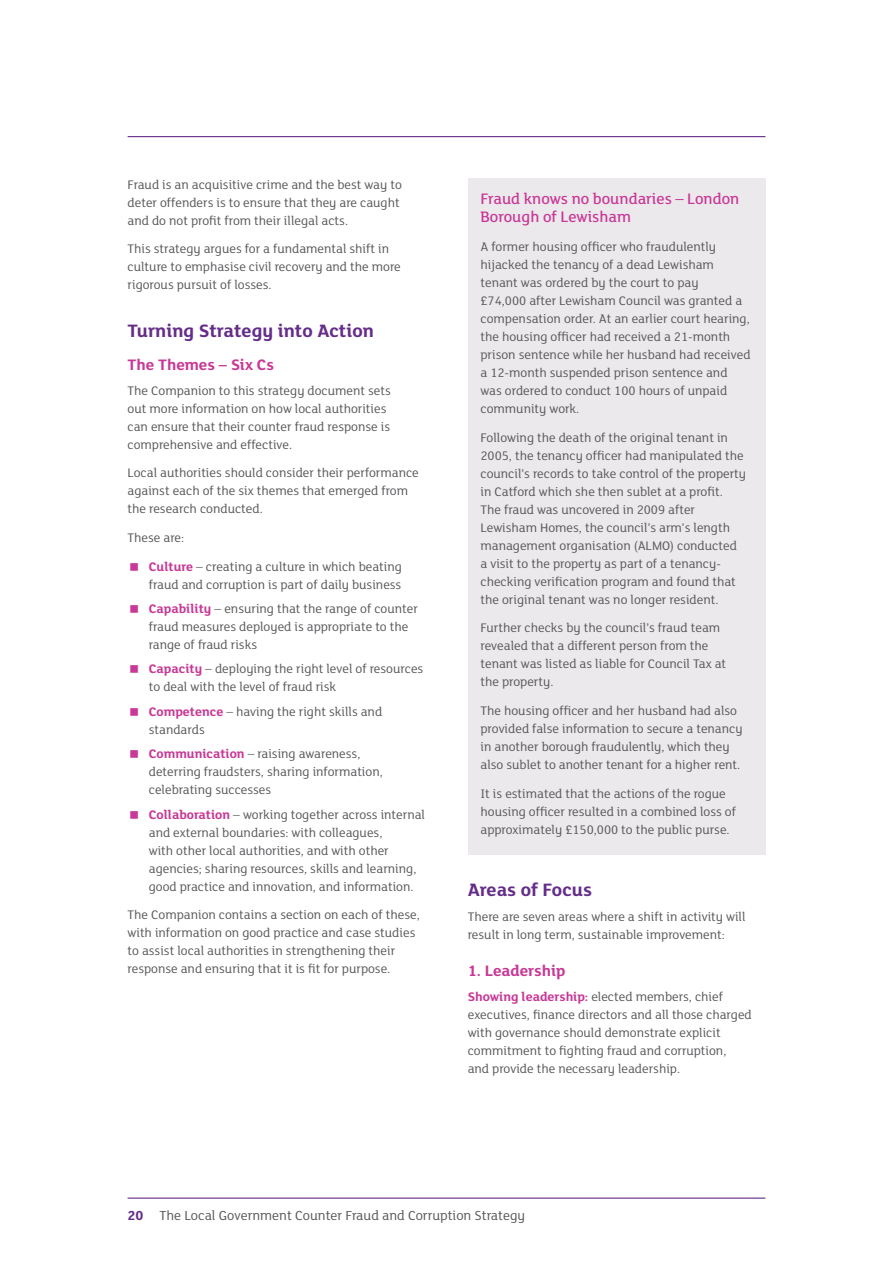
<style>
.page{position:relative;width:893px;height:1263px;background:#fff}
.page>*{position:absolute;margin:0;border:0;box-sizing:border-box;transform-origin:0 0}
.Subhead_A_13_16_bd{font:700 19.5px "FS Lola";color:#642d89}
.Case_Study{font:500 16.5px/18.8px "FS Lola";color:#c83896}
.Subhead_B_11_13_Bold{font:700 16.5px "FS Lola";color:#c83896}
.t1{font:14.25px "FS Lola";color:#57585a}
.Body_Copy_9_12{font:13.5px/18px "FS Lola";color:#57585a}
.s1{font-weight:700;color:#c83896}
.s2{font-weight:700;color:#642d89}
</style>
<div class="page">
<hr style="left:128px;top:1197px;width:637px;height:2px;background:#642d89">
<hr style="left:128px;top:136px;width:637px;height:1px;background:#642d89">
<div style="left:468px;top:179px;width:297px;height:676px;background:#ece9ec"></div>
<p class="Body_Copy_9_12" style="left:128px;top:175px;width:276px">Fraud is an acquisitive crime and the best way to deter offenders is to ensure that they are caught and do not profit from their illegal acts.</p>
<p class="Body_Copy_9_12" style="left:128px;top:239px;width:275px">This strategy argues for a fundamental shift in culture to emphasise civil recovery and the more rigorous pursuit of losses.</p>
<p class="Subhead_A_13_16_bd" style="left:128px;top:317px;width:248px">Turning Strategy into Action</p>
<p class="Subhead_B_11_13_Bold" style="left:128px;top:354px;width:148px">The Themes – Six Cs</p>
<p class="Body_Copy_9_12" style="left:128px;top:381px;width:265px">The Companion to this strategy document sets out more information on how local authorities can ensure that their counter fraud response is comprehensive and effective.</p>
<p class="Body_Copy_9_12" style="left:128px;top:463px;width:293px">Local authorities should consider their performance against each of the six themes that emerged from the research conducted.</p>
<p class="Body_Copy_9_12" style="left:128px;top:528px;width:58px">These are:</p>
<p class="Body_Copy_9_12" style="left:149px;top:557px;width:255px"><span class="s1">Culture</span> – creating a culture in which beating fraud and corruption is part of daily business</p>
<p class="Body_Copy_9_12" style="left:149px;top:599px;width:271px"><span class="s1">Capability</span> – ensuring that the range of counter fraud measures deployed is appropriate to the range of fraud risks</p>
<p class="Body_Copy_9_12" style="left:149px;top:659px;width:276px"><span class="s1">Capacity</span> – deploying the right level of resources to deal with the level of fraud risk</p>
<p class="Body_Copy_9_12" style="left:149px;top:702px;width:235px"><span class="s1">Competence</span> – having the right skills and standards</p>
<p class="Body_Copy_9_12" style="left:149px;top:744px;width:236px"><span class="s1">Communication</span> – raising awareness, deterring fraudsters, sharing information, celebrating successes</p>
<p class="Body_Copy_9_12" style="left:149px;top:805px;width:278px"><span class="s1">Collaboration</span> – working together across internal and external boundaries: with colleagues,<br>with other local authorities, and with other agencies; sharing resources, skills and learning, good practice and innovation, and information.</p>
<p class="Body_Copy_9_12" style="left:128px;top:905px;width:294px">The Companion contains a section on each of these, with information on good practice and case studies to assist local authorities in strengthening their response and ensuring that it is fit for purpose.</p>
<p class="Case_Study" style="left:480px;top:188px;width:260px">Fraud knows no boundaries – London<br>Borough of Lewisham</p>
<p class="Body_Copy_9_12" style="left:480px;top:237px;width:272px">A former housing officer who fraudulently hijacked the tenancy of a dead Lewisham tenant was ordered by the court to pay<br>£74,000 after Lewisham Council was granted a compensation order. At an earlier court hearing, the housing officer had received a 21-month prison sentence while her husband had received a 12-month suspended prison sentence and was ordered to conduct 100 hours of unpaid community work.</p>
<p class="Body_Copy_9_12" style="left:480px;top:428px;width:267px">Following the death of the original tenant in 2005, the tenancy officer had manipulated the council’s records to take control of the property in Catford which she then sublet at a profit.<br>The fraud was uncovered in 2009 after Lewisham Homes, the council’s arm’s length management organisation (ALMO) conducted a visit to the property as part of a tenancy&shy;checking verification program and found that the original tenant was no longer resident.</p>
<p class="Body_Copy_9_12" style="left:480px;top:618px;width:247px">Further checks by the council’s fraud team revealed that a different person from the tenant was listed as liable for Council Tax at the property.</p>
<p class="Body_Copy_9_12" style="left:480px;top:701px;width:264px">The housing officer and her husband had also provided false information to secure a tenancy in another borough fraudulently, which they also sublet to another tenant for a higher rent.</p>
<p class="Body_Copy_9_12" style="left:480px;top:784px;width:257px">It is estimated that the actions of the rogue housing officer resulted in a combined loss of approximately £150,000 to the public purse.</p>
<p class="Subhead_A_13_16_bd" style="left:468px;top:876px;width:126px">Areas of Focus</p>
<p class="Body_Copy_9_12" style="left:468px;top:906px;width:279px">There are seven areas where a shift in activity will result in long term, sustainable improvement:</p>
<p class="Subhead_B_11_13_Bold" style="left:468px;top:960px;width:99px">1. Leadership</p>
<p class="Body_Copy_9_12" style="left:468px;top:987px;width:286px"><span class="s1">Showing leadership:</span> elected members, chief executives, finance directors and all those charged with governance should demonstrate explicit commitment to fighting fraud and corruption,<br>and provide the necessary leadership.</p>
<p class="t1" style="left:128px;top:1206px;width:399px"><span class="s2">20</span> The Local Government Counter Fraud and Corruption Strategy</p>
</div>
